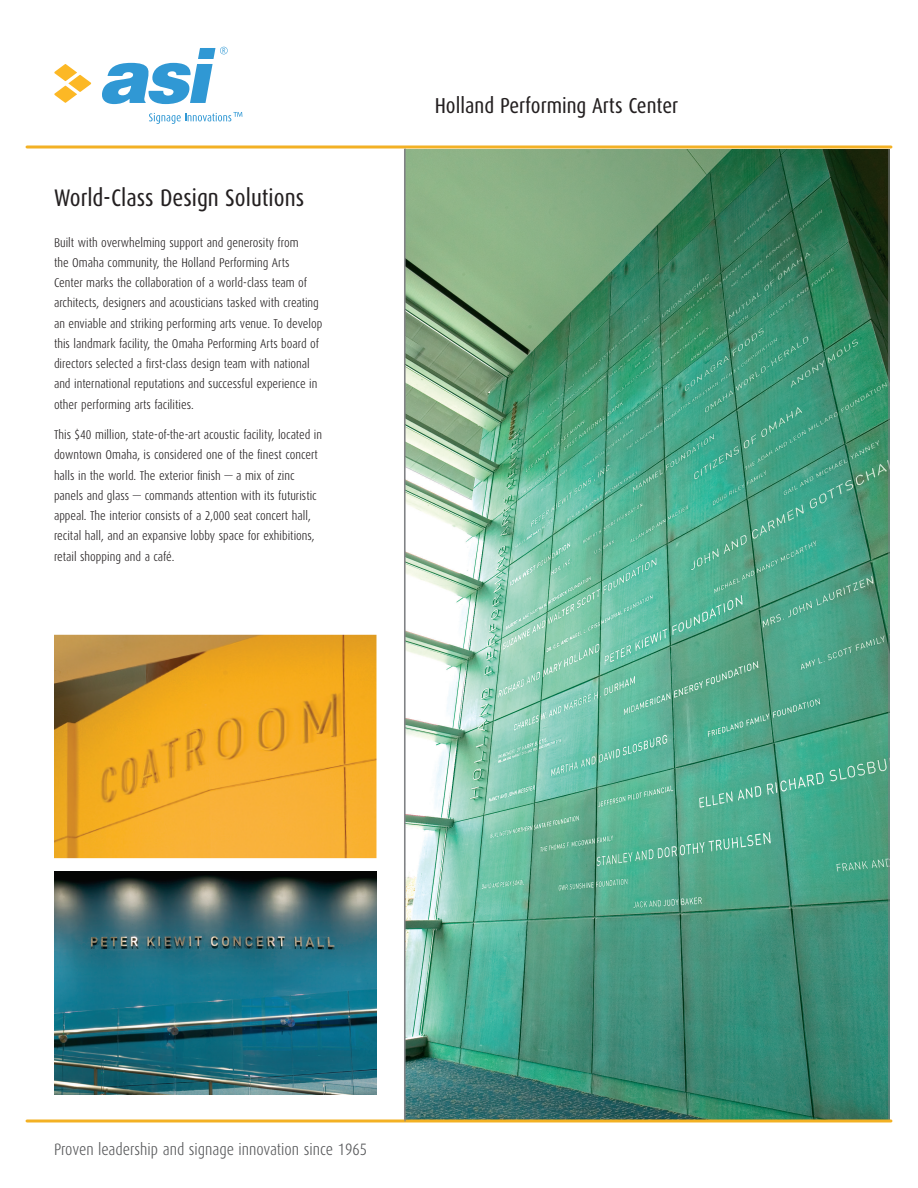
<style>
.page{position:relative;width:918px;height:1188px;background:#fff}
.page>*{position:absolute;margin:0;border:0;box-sizing:border-box;transform-origin:0 0}
.MOD_Body_Header{font:24px "Dax Condensed";color:#231f20}
.MOD_Title{font:21.6px "Dax Condensed";color:#231f20}
.t1{font:300 16.5px "Dax Condensed";color:#57585a}
.MOD_Body_Copy{font:300 12.75px/20.2px "Dax Condensed";color:#231f20}
</style>
<div class="page">
<img style="left:406px;top:149px;width:482px;height:970px">
<img style="left:54px;top:635px;width:322px;height:223px">
<img style="left:54px;top:872px;width:322px;height:223px">
<svg style="left:54px;top:64px;width:38px;height:39px"></svg>
<svg style="left:102px;top:47px;width:126px;height:57px"></svg>
<svg style="left:149px;top:112px;width:93px;height:12px"></svg>
<hr style="left:27px;top:146px;width:864px;height:2px;background:#f3b124">
<hr style="left:27px;top:1119px;width:864px;height:3px;background:#f3b124">
<hr style="left:405px;top:148px;width:1px;height:973px;background:#808285">
<p class="MOD_Body_Header" style="left:54px;top:185px;width:252px">World-Class Design Solutions</p>
<p class="MOD_Body_Copy" style="left:54px;top:232px;width:270px">Built with overwhelming support and generosity from<br>the Omaha community, the Holland Performing Arts<br>Center marks the collaboration of a world-class team of architects, designers and acousticians tasked with creating an enviable and striking performing arts venue. To develop this landmark facility, the Omaha Performing Arts board of directors selected a first-class design team with national and international reputations and successful experience in other performing arts facilities.</p>
<p class="MOD_Body_Copy" style="left:54px;top:425px;width:270px">This $40 million, state-of-the-art acoustic facility, located in downtown Omaha, is considered one of the finest concert halls in the world. The exterior finish — a mix of zinc panels and glass — commands attention with its futuristic appeal. The interior consists of a 2,000 seat concert hall, recital hall, and an expansive lobby space for exhibitions, retail shopping and a café.</p>
<p class="MOD_Title" style="left:435px;top:94px;width:245px">Holland Performing Arts Center</p>
<p class="t1" style="left:54px;top:1140px;width:315px">Proven leadership and signage innovation since 1965</p>
</div>
